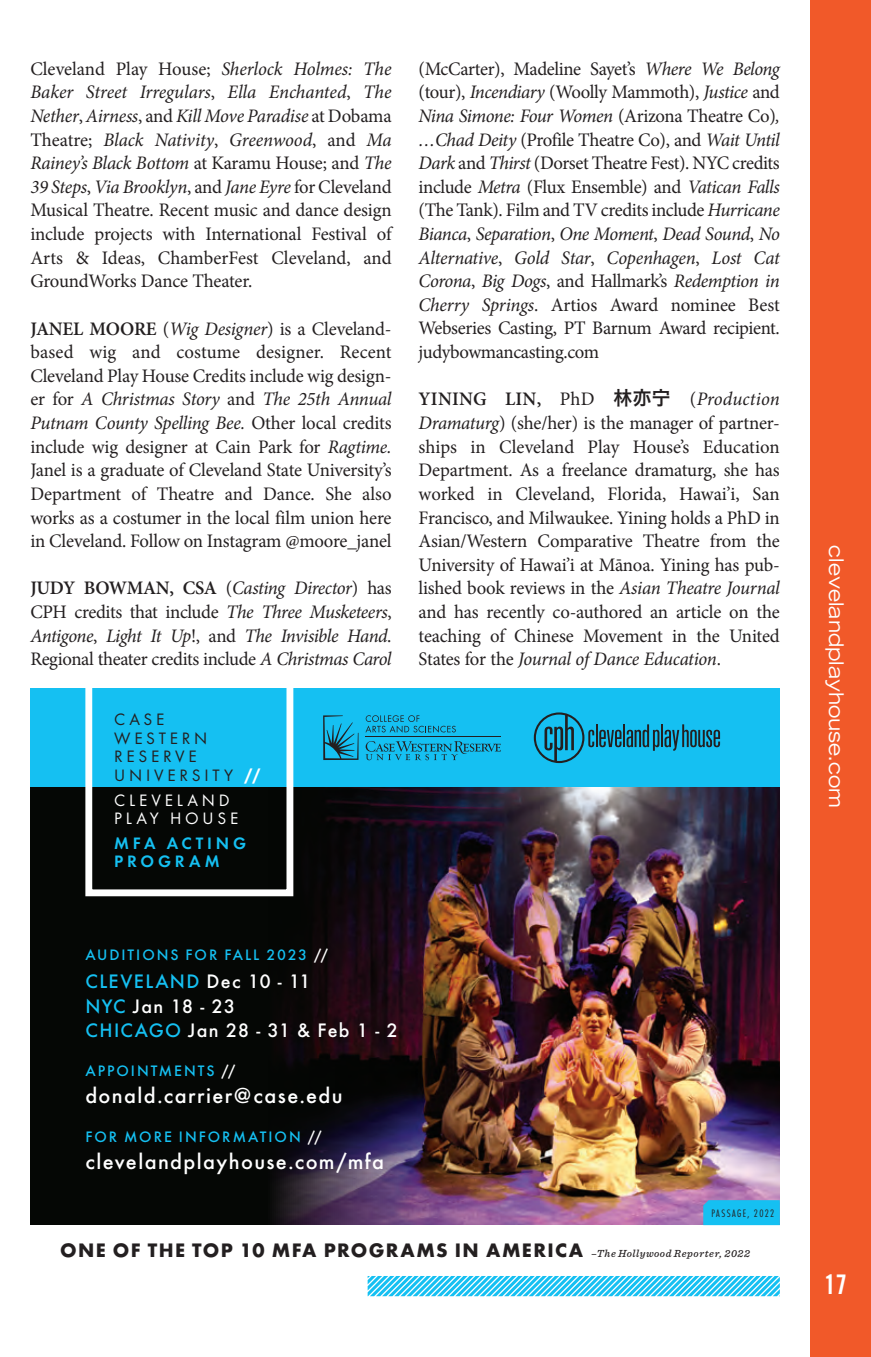
<style>
.page{position:relative;width:871px;height:1357px;background:#fff}
.page>*{position:absolute;margin:0;border:0;box-sizing:border-box;transform-origin:0 0}
.t1{font:27px "Trade Gothic LT Std Bd Cn 20";color:#fff}
.t2{font:500 22.5px "Futura T";letter-spacing:.06em;color:#fff}
.t3{font:700 20.25px "Futura T";letter-spacing:.065em;color:#231f20}
.t4{font:500 20.25px/24.3px "Futura T";letter-spacing:.065em;color:#fff}
.t5{font:expanded 20.25px "Trade Gothic LT Std";letter-spacing:-.005em;color:#fff}
.t6{font:19.12px/23.6px "Minion Pro";letter-spacing:-.015em;color:#231f20;text-align:justify}
.t7{font:italic 19.12px/23.6px "Minion Pro";letter-spacing:-.03em;color:#231f20;text-align:justify}
.t8{font:17.1px/18.4px "Futura T";letter-spacing:.22em;color:#231f20}
.t9{font:17.1px/18.4px "Futura T";letter-spacing:.22em;color:#fff}
.t10{font:600 17.1px/18.4px "Futura T";letter-spacing:.22em;color:#15c0f2}
.t11{font:500 15.75px "Futura T";letter-spacing:.12em;color:#15c0f2}
.t12{font:300 condensed 11.25px "Futura T";letter-spacing:.12em;color:#231f20}
.s1{font-style:italic}
.s2{font-weight:600}
.s3{font-weight:600;font-style:normal}
.s4{font-style:normal}
.s5{font-weight:700;color:#fff}
.s6{font-family:"Hira Kaku Pro W6"}
.s7{color:#fff}
.s8{color:#15c0f2}
.s9{font-family:"Sentinel";font-weight:500;font-style:italic;font-size:10.8px}
</style>
<div class="page">
<div style="left:810px;top:0;width:61px;height:1357px;background:#f15929"></div>
<div style="left:30px;top:688px;width:750px;height:537px;background:#050705"></div>
<img style="left:274px;top:787px;width:506px;height:438px">
<div style="left:30px;top:688px;width:750px;height:99px;background:#15c0f2"></div>
<svg style="left:85px;top:688px;width:212px;height:212px"></svg>
<svg style="left:365px;top:715px;width:91px;height:18px"></svg>
<svg style="left:366px;top:741px;width:135px;height:19px"></svg>
<hr style="left:366px;top:736px;width:135px;height:1px;background:#231f20">
<svg style="left:323px;top:715px;width:35px;height:45px"></svg>
<svg style="left:690px;top:730px;width:7px;height:17px"></svg>
<svg style="left:698px;top:730px;width:22px;height:17px"></svg>
<svg style="left:534px;top:712px;width:155px;height:51px"></svg>
<svg style="left:368px;top:1276px;width:412px;height:20px;background:#5ad2f5"></svg>
<svg style="left:703px;top:1200px;width:77px;height:25px;background:#18bef0"></svg>
<p class="t6" style="left:30px;top:57px;width:363px">Cleveland Play House; <span class="s1">Sherlock Holmes: The Baker Street Irregulars</span>, <span class="s1">Ella Enchanted</span>, <span class="s1">The Nether</span>, <span class="s1">Airness</span>, and <span class="s1">Kill Move Paradise</span> at Dobama Theatre; <span class="s1">Black Nativity</span>, <span class="s1">Greenwood</span>, and <span class="s1">Ma Rainey’s Black Bottom</span> at Karamu House; and <span class="s1">The 39 Steps</span>, <span class="s1">Via Brooklyn</span>, and <span class="s1">Jane Eyre</span> for Cleveland Musical Theatre. Recent music and dance design include projects with International Festival of Arts &amp; Ideas, ChamberFest Cleveland, and GroundWorks Dance Theater.</p>
<p class="t6" style="left:30px;top:317px;width:363px"><span class="s2">JANEL MOORE</span> (<span class="s1">Wig Designer</span>) is a Cleveland&shy;based wig and costume designer. Recent Cleveland Play House Credits include wig design&shy;er for <span class="s1">A Christmas Story</span> and <span class="s1">The 25th Annual Putnam County Spelling Bee.</span> Other local credits include wig designer at Cain Park for <span class="s1">Ragtime.<br></span>Janel is a graduate of Cleveland State University’s Department of Theatre and Dance. She also works as a costumer in the local film union here in Cleveland. Follow on Instagram @moore_janel</p>
<p class="t7" style="left:30px;top:576px;width:363px"><span class="s3">JUDY BOWMAN, CSA</span> <span class="s4">(</span>Casting Director<span class="s4">) has CPH credits that include</span> The Three Musketeers<span class="s4">, </span>Antigone<span class="s4">,</span> Light It Up<span class="s4">!, and</span> The Invisible Hand<span class="s4">.<br>Regional theater credits include</span> A Christmas Carol</p>
<p class="t8" style="left:114px;top:710px;width:148px">CASE<br>WESTERN<br>RESERVE<br>UNIVERSITY <span class="s5">//</span></p>
<p class="t9" style="left:114px;top:790px;width:125px">CLEVELAND<br>PLAY HOUSE</p>
<p class="t10" style="left:114px;top:834px;width:133px">MFA ACTING<br>PROGRAM</p>
<p class="t6" style="left:418px;top:57px;width:363px">(McCarter), Madeline Sayet’s <span class="s1">Where We Belong </span>(tour), <span class="s1">Incendiary</span> (Woolly Mammoth), <span class="s1">Justice</span> and <span class="s1">Nina Simone: Four Women</span> (Arizona Theatre Co)<span class="s1">, …Chad Deity</span> (Profile Theatre Co), and <span class="s1">Wait Until Dark</span> and <span class="s1">Thirst</span> (Dorset Theatre Fest). NYC credits include <span class="s1">Metra</span> (Flux Ensemble) and <span class="s1">Vatican Falls </span>(The Tank). Film and TV credits include <span class="s1">Hurricane Bianca</span>, <span class="s1">Separation</span>, <span class="s1">One Moment</span>, <span class="s1">Dead Sound</span>, <span class="s1">No Alternative</span>, <span class="s1">Gold Star</span>, <span class="s1">Copenhagen</span>, <span class="s1">Lost Cat Corona</span>, <span class="s1">Big Dogs</span>, and Hallmark’s <span class="s1">Redemption in Cherry Springs</span>. Artios Award nominee Best Webseries Casting, PT Barnum Award recipient. judybowmancasting.com</p>
<p class="t6" style="left:418px;top:388px;width:363px"><span class="s2">YINING LIN,</span> PhD <span class="s6">林亦宁</span> (<span class="s1">Production Dramaturg</span>) (she/her) is the manager of partner&shy;ships in Cleveland Play House’s Education Department. As a freelance dramaturg, she has worked in Cleveland, Florida, Hawai’i, San Francisco, and Milwaukee. Yining holds a PhD in Asian/Western Comparative Theatre from the University of Hawai’i at Mānoa. Yining has pub&shy;lished book reviews in the <span class="s1">Asian Theatre Journal </span>and has recently co-authored an article on the teaching of Chinese Movement in the United States for the <span class="s1">Journal of Dance Education</span>.</p>
<p class="t11" style="left:85px;top:945px;width:244px">AUDITIONS FOR FALL 2023 <span class="s7">//</span></p>
<p class="t4" style="left:85px;top:969px;width:314px"><span class="s8">CLEVELAND</span> Dec 10 - 11<br><span class="s8">NYC</span> Jan 18 - 23<br><span class="s8">CHICAGO</span> Jan 28 - 31 &amp; Feb 1 - 2</p>
<p class="t11" style="left:85px;top:1061px;width:152px">APPOINTMENTS <span class="s7">//</span></p>
<p class="t2" style="left:85px;top:1082px;width:259px">donald.carrier@case.edu</p>
<p class="t11" style="left:85px;top:1128px;width:238px">FOR MORE INFORMATION <span class="s7">//</span></p>
<p class="t2" style="left:85px;top:1148px;width:300px">clevelandplayhouse.com/mfa</p>
<p class="t12" style="left:711px;top:1207px;width:64px">PASSAGE, 2022</p>
<p class="t3" style="left:60px;top:1238px;width:691px">ONE OF THE TOP 10 MFA PROGRAMS IN AMERICA <span class="s9">–The Hollywood Reporter, 2022</span></p>
<p class="t5" style="left:850px;top:545px;width:264px;rotate:90deg">clevelandplayhouse.com</p>
<h1 class="t1" style="left:824px;top:1268px;width:25px">17</h1>
</div>
